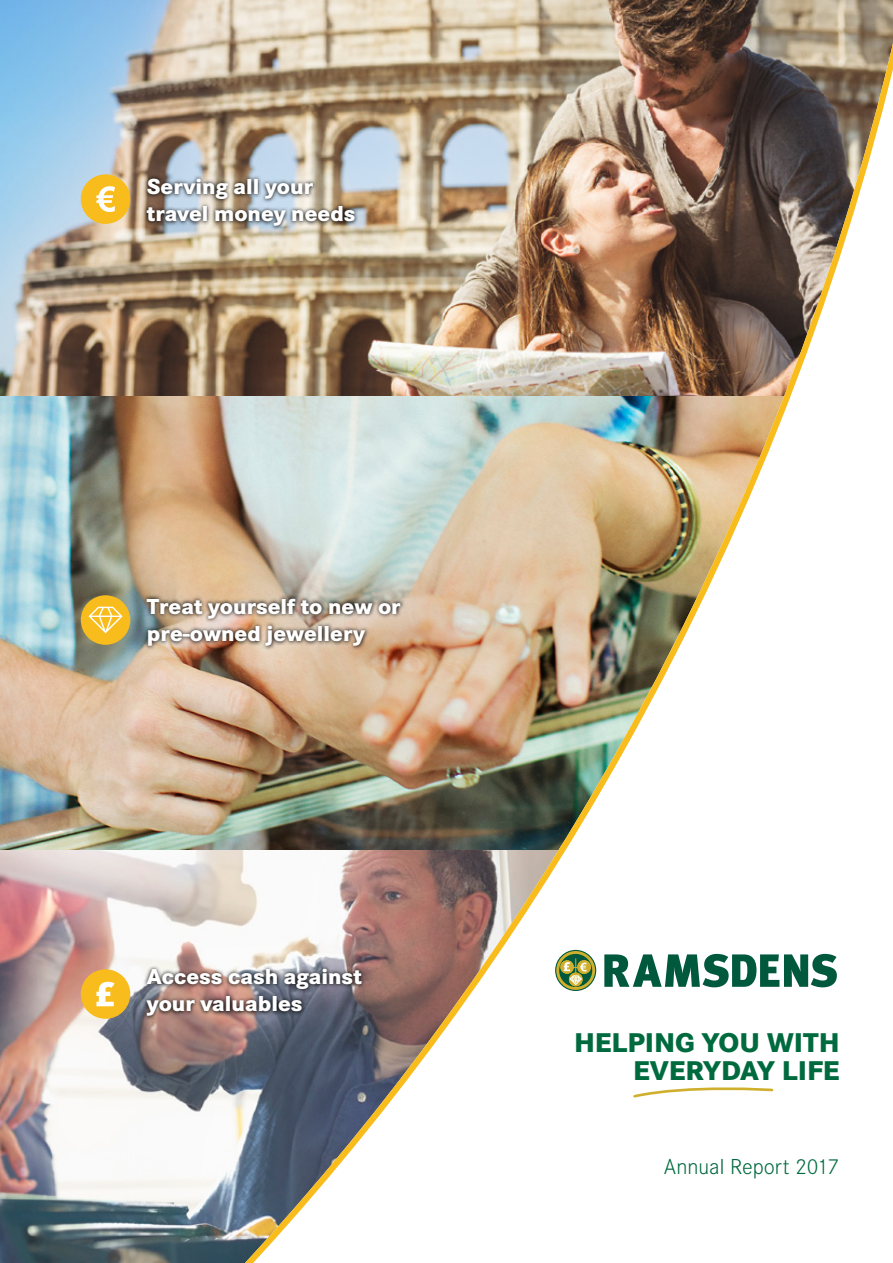
<style>
.page{position:relative;width:893px;height:1263px;background:#fff}
.page>*{position:absolute;margin:0;border:0;box-sizing:border-box;transform-origin:0 0}
.t1{font:800 28.2px/28.2px "Corporate S";color:#006a3f;text-align:right}
.t2{font:800 22.5px/27px "Corporate S";color:#fff}
.t3{font:300 22.5px "Corporate S";color:#006a3f}
</style>
<div class="page">
<img style="left:0;top:395px;width:221px;height:455px">
<img style="left:0;top:850px;width:221px;height:413px">
<img style="left:0;top:0;width:221px;height:395px">
<svg style="left:143px;top:174px;width:78px;height:57px"></svg>
<img style="left:143px;top:594px;width:78px;height:56px">
<svg style="left:143px;top:964px;width:78px;height:56px"></svg>
<div style="left:81px;top:174px;width:49px;height:50px;background:#f8bc1c;border-radius:50%"></div>
<svg style="left:96px;top:186px;width:19px;height:26px"></svg>
<div style="left:81px;top:969px;width:49px;height:50px;background:#f8bc1c;border-radius:50%"></div>
<svg style="left:96px;top:982px;width:19px;height:24px"></svg>
<div style="left:81px;top:595px;width:49px;height:50px;background:#f8bc1c;border-radius:50%"></div>
<svg style="left:89px;top:607px;width:34px;height:26px"></svg>
<img style="left:221px;top:0;width:672px;height:1263px">
<svg style="left:604px;top:954px;width:233px;height:33px"></svg>
<svg style="left:554px;top:949px;width:43px;height:43px"></svg>
<svg style="left:555px;top:950px;width:41px;height:41px"></svg>
<svg style="left:556px;top:951px;width:39px;height:39px"></svg>
<svg style="left:559px;top:954px;width:33px;height:33px"></svg>
<div style="left:569px;top:973px;width:13px;height:13px;border:1px solid #d0af2d;border-radius:50%"></div>
<div style="left:561px;top:960px;width:12px;height:13px;border:1px solid #d0af2d;border-radius:50%"></div>
<div style="left:578px;top:960px;width:12px;height:13px;border:1px solid #d0af2d;border-radius:50%"></div>
<div style="left:578px;top:961px;width:12px;height:12px;background:#d0af2d;border-radius:50%"></div>
<div style="left:578px;top:960px;width:13px;height:13px;border:1px solid #d0af2d;border-radius:50%"></div>
<svg style="left:564px;top:958px;width:23px;height:27px"></svg>
<p class="t2" style="left:147px;top:174px;width:210px">Serving all your travel money needs</p>
<p class="t2" style="left:147px;top:593px;width:255px">Treat yourself to new or pre-owned jewellery</p>
<p class="t2" style="left:147px;top:963px;width:216px">Access cash against your valuables</p>
<p class="t1" style="left:574px;top:1028px;width:267px">HELPING YOU WITH<br>EVERYDAY LIFE</p>
<p class="t3" style="left:664px;top:1154px;width:176px">Annual Report 2017</p>
</div>
